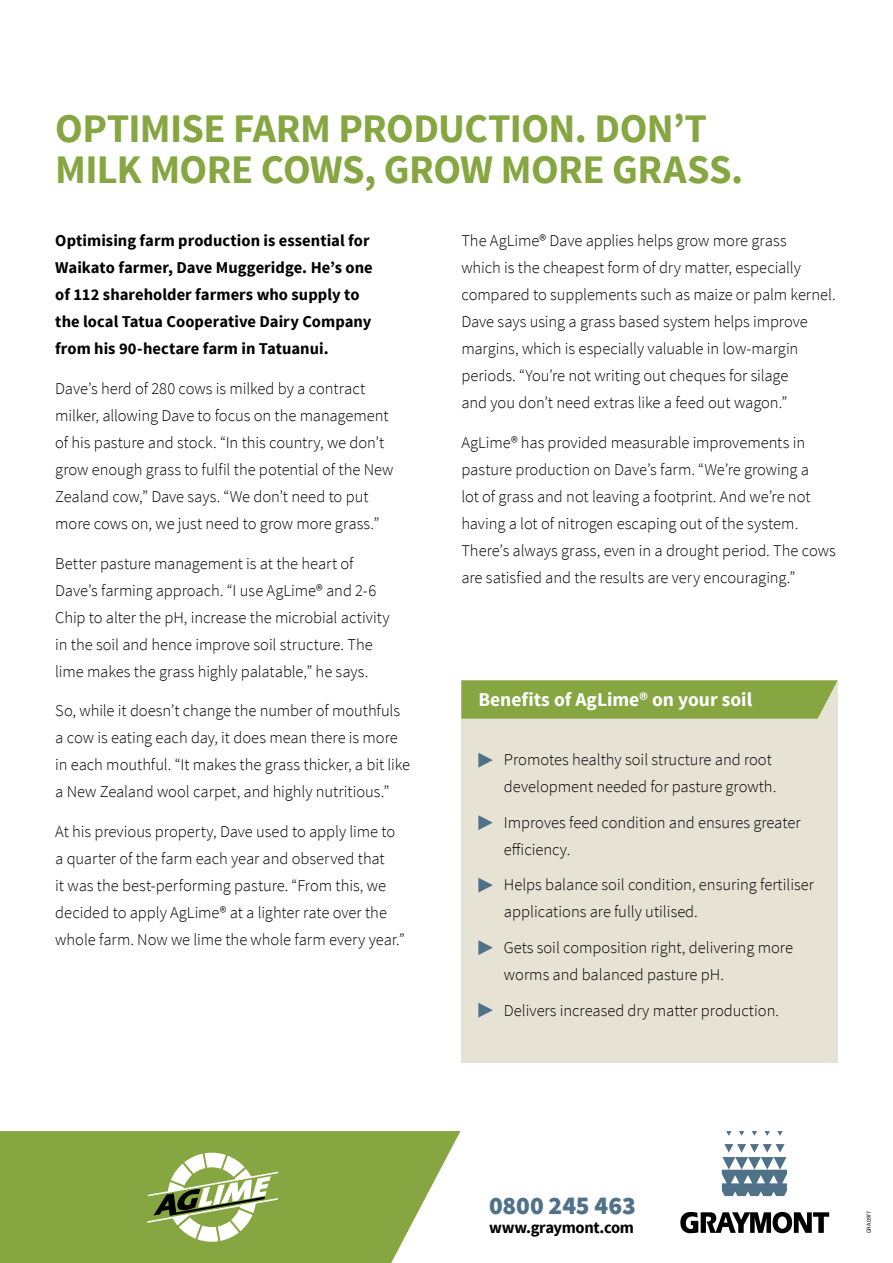
<style>
.page{position:relative;width:893px;height:1263px;background:#fff}
.page>*{position:absolute;margin:0;border:0;box-sizing:border-box;transform-origin:0 0}
.t1{font:700 40.5px/40.5px "Source Sans Pro";letter-spacing:-.015em;color:#85a640}
.t2{font:900 25.5px "Source Sans Pro";letter-spacing:-.005em;color:#507289}
.t3{font:700 19.5px "Source Sans Pro";color:#fff}
.t4{font:300 16.5px/27px "Source Sans Pro";color:#000}
.t5{font:700 16.5px/27px "Source Sans Pro";color:#000}
.t6{font:700 16.5px "Source Sans Pro";letter-spacing:-.02em;color:#000}
.t7{font:6px "Source Sans Pro";letter-spacing:-.015em;color:#000}
</style>
<div class="page">
<svg style="left:722px;top:1131px;width:65px;height:65px"></svg>
<svg style="left:680px;top:1212px;width:149px;height:21px"></svg>
<div style="left:461px;top:680px;width:377px;height:383px;background:#e6e3d5"></div>
<svg style="left:478px;top:753px;width:15px;height:14px"></svg>
<svg style="left:478px;top:815px;width:15px;height:15px"></svg>
<svg style="left:478px;top:878px;width:15px;height:14px"></svg>
<svg style="left:478px;top:940px;width:15px;height:15px"></svg>
<svg style="left:478px;top:1003px;width:15px;height:15px"></svg>
<svg style="left:0;top:1131px;width:460px;height:132px;background:#90ae51"></svg>
<svg style="left:147px;top:1153px;width:131px;height:89px"></svg>
<svg style="left:461px;top:680px;width:377px;height:39px;background:#89a846"></svg>
<h1 class="t1" style="left:55px;top:110px;width:689px">OPTIMISE FARM PRODUCTION. DON’T<br>MILK MORE COWS, GROW MORE GRASS.</h1>
<p class="t5" style="left:55px;top:228px;width:319px">Optimising farm production is essential for Waikato farmer, Dave Muggeridge. He’s one of 112 shareholder farmers who supply to the local Tatua Cooperative Dairy Company from his 90-hectare farm in Tatuanui.</p>
<p class="t4" style="left:55px;top:375px;width:340px">Dave’s herd of 280 cows is milked by a contract milker, allowing Dave to focus on the management of his pasture and stock. “In this country, we don’t grow enough grass to fulfil the potential of the New Zealand cow,” Dave says. “We don’t need to put more cows on, we just need to grow more grass.”</p>
<p class="t4" style="left:55px;top:550px;width:336px">Better pasture management is at the heart of Dave’s farming approach. “I use AgLime® and 2-6<br>Chip to alter the pH, increase the microbial activity in the soil and hence improve soil structure. The lime makes the grass highly palatable,” he says.</p>
<p class="t4" style="left:55px;top:698px;width:356px">So, while it doesn’t change the number of mouthfuls a cow is eating each day, it does mean there is more in each mouthful. “It makes the grass thicker, a bit like a New Zealand wool carpet, and highly nutritious.”</p>
<p class="t4" style="left:55px;top:818px;width:351px">At his previous property, Dave used to apply lime to a quarter of the farm each year and observed that<br>it was the best-performing pasture. “From this, we decided to apply AgLime® at a lighter rate over the whole farm. Now we lime the whole farm every year.”</p>
<p class="t4" style="left:461px;top:227px;width:376px">The AgLime® Dave applies helps grow more grass<br>which is the cheapest form of dry matter, especially compared to supplements such as maize or palm kernel.<br>Dave says using a grass based system helps improve margins, which is especially valuable in low-margin periods. “You’re not writing out cheques for silage<br>and you don’t need extras like a feed out wagon.”</p>
<p class="t4" style="left:461px;top:429px;width:376px">AgLime® has provided measurable improvements in pasture production on Dave’s farm. “We’re growing a<br>lot of grass and not leaving a footprint. And we’re not having a lot of nitrogen escaping out of the system.<br>There’s always grass, even in a drought period. The cows are satisfied and the results are very encouraging.”</p>
<p class="t3" style="left:478px;top:687px;width:275px">Benefits of AgLime® on your soil</p>
<p class="t4" style="left:504px;top:746px;width:274px">Promotes healthy soil structure and root development needed for pasture growth.</p>
<p class="t4" style="left:504px;top:809px;width:298px">Improves feed condition and ensures greater efficiency.</p>
<p class="t4" style="left:504px;top:871px;width:312px">Helps balance soil condition, ensuring fertiliser applications are fully utilised.</p>
<p class="t4" style="left:504px;top:934px;width:291px">Gets soil composition right, delivering more worms and balanced pasture pH.</p>
<p class="t4" style="left:504px;top:996px;width:277px">Delivers increased dry matter production.</p>
<h2 class="t2" style="left:489px;top:1189px;width:148px">0800 245 463</h2>
<p class="t6" style="left:489px;top:1217px;width:147px">www.graymont.com</p>
<p class="t7" style="left:865px;top:1233px;width:24px;rotate:-90deg">GRA 0977</p>
</div>
